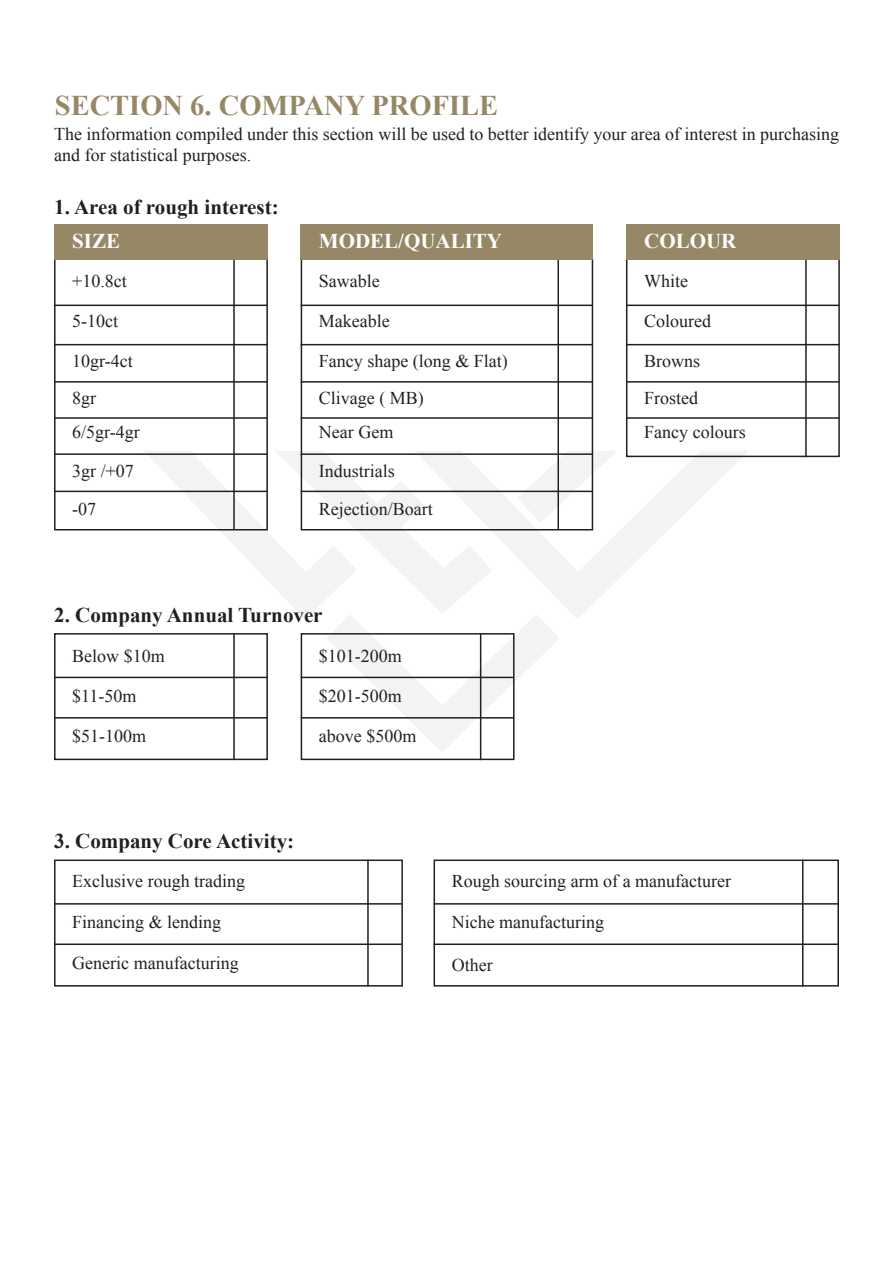
<style>
.page{position:relative;width:893px;height:1263px;background:#fff}
.page>*{position:absolute;margin:0;border:0;box-sizing:border-box;transform-origin:0 0}
.t1{font:700 28.5px "Times New Roman";color:#968766}
.t2{font:700 21px "Times New Roman";color:#231f20}
.t3{font:700 21px "Times New Roman";color:#fff}
.t4{font:18px/39.3px "Times New Roman";color:#231f20}
</style>
<div class="page">
<svg style="left:616px;top:451px;width:133px;height:130px"></svg>
<svg style="left:144px;top:451px;width:472px;height:301px"></svg>
<div style="left:54px;top:258px;width:214px;height:272px;border:2px solid #231f20"></div>
<hr style="left:54px;top:305px;width:214px;height:1px;background:#231f20">
<hr style="left:233px;top:258px;width:2px;height:272px;background:#231f20">
<hr style="left:54px;top:344px;width:214px;height:1px;background:#231f20">
<hr style="left:54px;top:381px;width:214px;height:2px;background:#231f20">
<hr style="left:54px;top:417px;width:214px;height:2px;background:#231f20">
<hr style="left:54px;top:453px;width:214px;height:2px;background:#231f20">
<hr style="left:54px;top:491px;width:214px;height:1px;background:#231f20">
<div style="left:54px;top:224px;width:214px;height:35px;background:#968766"></div>
<div style="left:301px;top:258px;width:292px;height:272px;border:2px solid #231f20"></div>
<hr style="left:301px;top:305px;width:291px;height:1px;background:#231f20">
<hr style="left:557px;top:258px;width:2px;height:272px;background:#231f20">
<hr style="left:301px;top:344px;width:291px;height:1px;background:#231f20">
<hr style="left:301px;top:381px;width:291px;height:2px;background:#231f20">
<hr style="left:301px;top:417px;width:291px;height:2px;background:#231f20">
<hr style="left:301px;top:453px;width:291px;height:2px;background:#231f20">
<hr style="left:301px;top:491px;width:291px;height:1px;background:#231f20">
<div style="left:301px;top:224px;width:292px;height:35px;background:#968766"></div>
<div style="left:626px;top:258px;width:214px;height:199px;border:2px solid #231f20"></div>
<hr style="left:626px;top:305px;width:213px;height:1px;background:#231f20">
<hr style="left:805px;top:258px;width:2px;height:199px;background:#231f20">
<hr style="left:626px;top:344px;width:213px;height:1px;background:#231f20">
<hr style="left:626px;top:381px;width:213px;height:2px;background:#231f20">
<hr style="left:626px;top:417px;width:213px;height:2px;background:#231f20">
<div style="left:626px;top:224px;width:214px;height:35px;background:#968766"></div>
<div style="left:54px;top:633px;width:214px;height:127px;border:2px solid #231f20"></div>
<hr style="left:54px;top:677px;width:214px;height:1px;background:#231f20">
<hr style="left:233px;top:633px;width:2px;height:127px;background:#231f20">
<hr style="left:54px;top:717px;width:214px;height:1px;background:#231f20">
<div style="left:301px;top:633px;width:213px;height:127px;border:2px solid #231f20"></div>
<hr style="left:301px;top:677px;width:213px;height:1px;background:#231f20">
<hr style="left:480px;top:633px;width:1px;height:127px;background:#231f20">
<hr style="left:301px;top:717px;width:213px;height:1px;background:#231f20">
<div style="left:54px;top:859px;width:349px;height:127px;border:2px solid #231f20"></div>
<hr style="left:54px;top:903px;width:348px;height:2px;background:#231f20">
<hr style="left:367px;top:860px;width:2px;height:126px;background:#231f20">
<hr style="left:54px;top:943px;width:348px;height:2px;background:#231f20">
<div style="left:434px;top:859px;width:405px;height:127px;border:2px solid #231f20"></div>
<hr style="left:433px;top:903px;width:406px;height:2px;background:#231f20">
<hr style="left:802px;top:860px;width:1px;height:126px;background:#231f20">
<hr style="left:433px;top:943px;width:406px;height:2px;background:#231f20">
<h1 class="t1" style="left:55px;top:86px;width:445px">SECTION 6. COMPANY PROFILE</h1>
<p class="t4" style="left:54px;top:123px;width:786px;line-height:21.6px">The information compiled under this section will be used to better identify your area of interest in purchasing and for statistical purposes.</p>
<p class="t2" style="left:54px;top:192px;width:226px">1. Area of rough interest:</p>
<p class="t3" style="left:72px;top:226px;width:49px">SIZE</p>
<p class="t4" style="left:72px;top:261px;width:56px">+10.8ct<br>5-10ct</p>
<p class="t4" style="left:72px;top:342px;width:62px;line-height:37.2px">10gr-4ct<br>8gr</p>
<p class="t4" style="left:72px;top:413px;width:69px;line-height:38.2px">6/5gr-4gr<br>3gr /+07</p>
<p class="t4" style="left:72px;top:489px;width:25px">-07</p>
<p class="t3" style="left:319px;top:226px;width:185px">MODEL/QUALITY</p>
<p class="t4" style="left:319px;top:261px;width:72px">Sawable<br>Makeable</p>
<p class="t4" style="left:319px;top:342px;width:190px;line-height:37.2px">Fancy shape (long &amp; Flat)<br>Clivage ( MB)</p>
<p class="t4" style="left:319px;top:413px;width:115px;line-height:38.2px">Near Gem<br>Industrials<br>Rejection/Boart</p>
<p class="t2" style="left:54px;top:600px;width:270px">2. Company Annual Turnover</p>
<p class="t4" style="left:319px;top:636px;width:84px">$101-200m</p>
<p class="t4" style="left:319px;top:676px;width:84px">$201-500m</p>
<p class="t4" style="left:319px;top:716px;width:99px">above $500m</p>
<p class="t4" style="left:72px;top:636px;width:94px">Below $10m</p>
<p class="t4" style="left:72px;top:676px;width:66px">$11-50m</p>
<p class="t4" style="left:72px;top:716px;width:75px">$51-100m</p>
<p class="t2" style="left:54px;top:827px;width:241px">3. Company Core Activity:</p>
<p class="t3" style="left:644px;top:226px;width:94px">COLOUR</p>
<p class="t4" style="left:644px;top:261px;width:68px">White<br>Coloured</p>
<p class="t4" style="left:644px;top:342px;width:57px;line-height:37.2px">Browns<br>Frosted</p>
<p class="t4" style="left:644px;top:412px;width:103px">Fancy colours</p>
<p class="t4" style="left:72px;top:861px;width:174px">Exclusive rough trading</p>
<p class="t4" style="left:72px;top:902px;width:151px">Financing &amp; lending</p>
<p class="t4" style="left:72px;top:943px;width:168px">Generic manufacturing</p>
<p class="t4" style="left:452px;top:861px;width:281px">Rough sourcing arm of a manufacturer</p>
<p class="t4" style="left:452px;top:902px;width:154px">Niche manufacturing</p>
<p class="t4" style="left:452px;top:945px;width:42px">Other</p>
</div>
